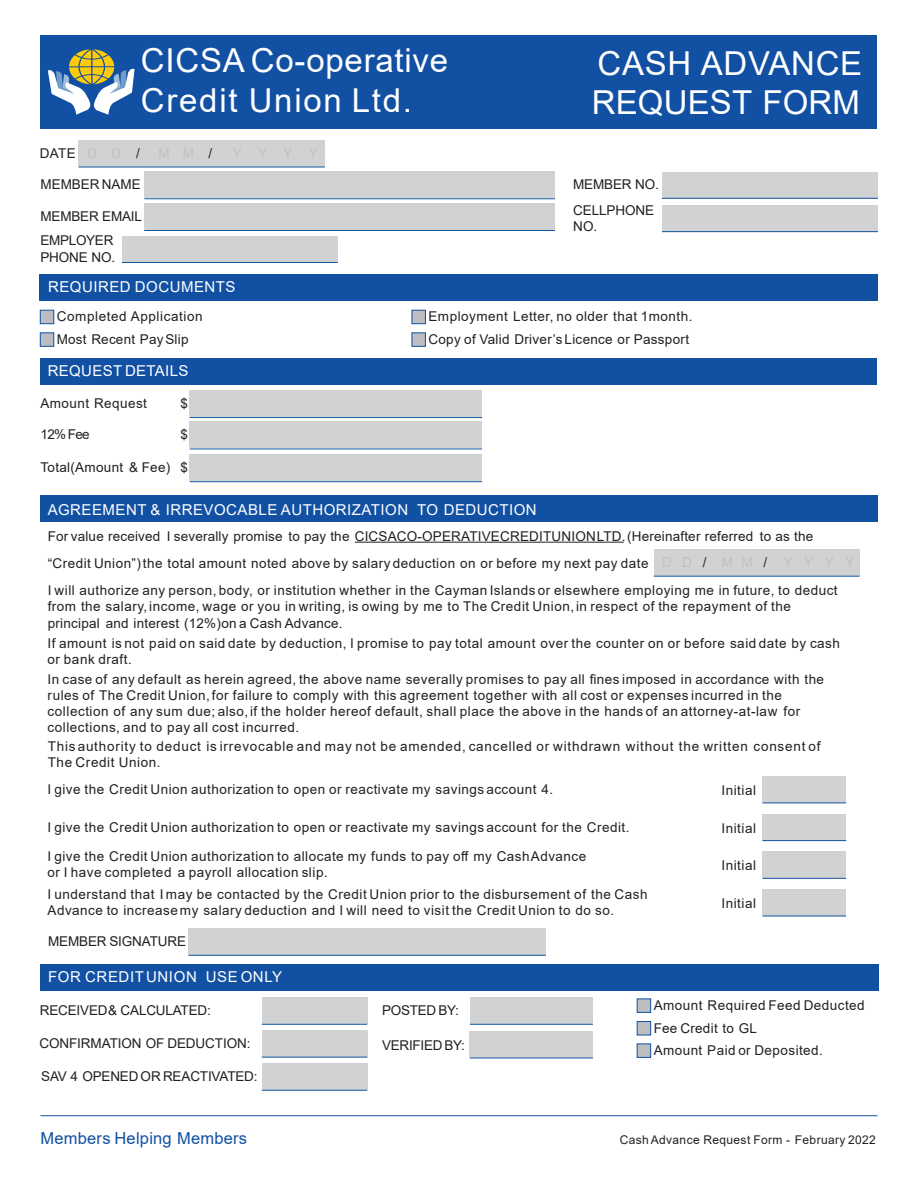
<style>
.page{position:relative;width:918px;height:1188px;background:#fff}
.page>*{position:absolute;margin:0;border:0;box-sizing:border-box;transform-origin:0 0}
.t1{font:33px/39.6px "Arial";letter-spacing:.025em;color:#fff}
.t2{font:33px/39.6px "Arial";letter-spacing:.005em;color:#fff}
.t3{font:16.5px "Arial";letter-spacing:.015em;color:#1150a3}
.t4{font:15px "Arial";letter-spacing:.035em;color:#fff}
.t5{font:13.5px/16.2px "Arial";letter-spacing:.035em;color:#231f20}
.t6{font:13.5px/16.2px "Arial";letter-spacing:.06em;color:#231f20}
.t7{font:13.5px "Arial";letter-spacing:-.01em;color:#231f20}
.t8{font:13.5px/16.2px "Arial";letter-spacing:-.005em;color:#231f20}
.t9{font:13.5px/16.2px "Arial";letter-spacing:-.02em;color:#231f20}
.t10{font:13.5px "Arial";letter-spacing:-.015em;color:#231f20}
.t11{font:13.5px "Arial";letter-spacing:.015em;color:#231f20}
.t12{font:13.5px "Arial";color:#231f20}
.t13{font:12px "Arial";letter-spacing:.03em;color:#231f20}
.s1{color:rgb(35 31 32/.1)}
</style>
<div class="page">
<hr style="left:40px;top:1115px;width:838px;height:1px;background:#1055a2">
<div style="left:144px;top:171px;width:411px;height:27px;background:#d1d2d4"></div>
<hr style="left:144px;top:198px;width:411px;height:1px;background:#1055a2">
<div style="left:662px;top:172px;width:216px;height:27px;background:#d1d2d4"></div>
<hr style="left:662px;top:198px;width:216px;height:1px;background:#1055a2">
<div style="left:40px;top:310px;width:14px;height:14px;background:#bcbdc0;border:1px solid #1150a3"></div>
<div style="left:79px;top:140px;width:246px;height:27px;background:#d1d2d4"></div>
<hr style="left:79px;top:167px;width:246px;height:1px;background:#1055a2">
<div style="left:40px;top:35px;width:837px;height:94px;background:#1150a3"></div>
<svg style="left:48px;top:49px;width:87px;height:66px"></svg>
<div style="left:40px;top:358px;width:837px;height:27px;background:#1150a3"></div>
<div style="left:40px;top:495px;width:838px;height:27px;background:#1150a3"></div>
<hr style="left:355px;top:542px;width:269px;height:1px;background:#231f20">
<div style="left:189px;top:928px;width:357px;height:27px;background:#d1d2d4"></div>
<hr style="left:189px;top:955px;width:357px;height:1px;background:#1055a2">
<div style="left:190px;top:390px;width:292px;height:27px;background:#d1d2d4"></div>
<hr style="left:190px;top:417px;width:292px;height:1px;background:#1055a2">
<div style="left:190px;top:421px;width:292px;height:27px;background:#d1d2d4"></div>
<hr style="left:190px;top:449px;width:292px;height:1px;background:#1055a2">
<div style="left:190px;top:454px;width:292px;height:27px;background:#d1d2d4"></div>
<hr style="left:190px;top:481px;width:292px;height:1px;background:#1055a2">
<div style="left:654px;top:549px;width:206px;height:27px;background:#d1d2d4"></div>
<hr style="left:654px;top:576px;width:206px;height:1px;background:#1055a2">
<div style="left:763px;top:776px;width:83px;height:27px;background:#d1d2d4"></div>
<hr style="left:763px;top:803px;width:83px;height:1px;background:#1055a2">
<div style="left:763px;top:814px;width:83px;height:27px;background:#d1d2d4"></div>
<hr style="left:763px;top:840px;width:83px;height:1px;background:#1055a2">
<div style="left:763px;top:851px;width:83px;height:27px;background:#d1d2d4"></div>
<hr style="left:763px;top:878px;width:83px;height:1px;background:#1055a2">
<div style="left:763px;top:889px;width:83px;height:27px;background:#d1d2d4"></div>
<hr style="left:763px;top:916px;width:83px;height:1px;background:#1055a2">
<div style="left:40px;top:274px;width:838px;height:27px;background:#1150a3"></div>
<div style="left:40px;top:332px;width:14px;height:15px;background:#bcbdc0;border:1px solid #1150a3"></div>
<div style="left:412px;top:310px;width:14px;height:14px;background:#bcbdc0;border:1px solid #1150a3"></div>
<div style="left:412px;top:332px;width:14px;height:15px;background:#bcbdc0;border:1px solid #1150a3"></div>
<div style="left:40px;top:964px;width:838px;height:27px;background:#1150a3"></div>
<div style="left:262px;top:997px;width:105px;height:27px;background:#d1d2d4"></div>
<hr style="left:262px;top:1024px;width:105px;height:1px;background:#1055a2">
<div style="left:262px;top:1030px;width:105px;height:27px;background:#d1d2d4"></div>
<hr style="left:262px;top:1057px;width:105px;height:1px;background:#1055a2">
<div style="left:262px;top:1063px;width:105px;height:27px;background:#d1d2d4"></div>
<hr style="left:262px;top:1090px;width:105px;height:1px;background:#1055a2">
<div style="left:470px;top:997px;width:123px;height:27px;background:#d1d2d4"></div>
<hr style="left:470px;top:1024px;width:123px;height:1px;background:#1055a2">
<div style="left:470px;top:1031px;width:123px;height:27px;background:#d1d2d4"></div>
<hr style="left:470px;top:1058px;width:123px;height:1px;background:#1055a2">
<div style="left:144px;top:203px;width:411px;height:27px;background:#d1d2d4"></div>
<hr style="left:144px;top:230px;width:411px;height:1px;background:#1055a2">
<div style="left:662px;top:205px;width:216px;height:27px;background:#d1d2d4"></div>
<hr style="left:662px;top:231px;width:216px;height:1px;background:#1055a2">
<div style="left:122px;top:236px;width:216px;height:27px;background:#d1d2d4"></div>
<hr style="left:122px;top:262px;width:216px;height:1px;background:#1055a2">
<div style="left:637px;top:999px;width:14px;height:14px;background:#bcbdc0;border:1px solid #1150a3"></div>
<div style="left:637px;top:1021px;width:14px;height:14px;background:#bcbdc0;border:1px solid #1150a3"></div>
<div style="left:637px;top:1044px;width:14px;height:14px;background:#bcbdc0;border:1px solid #1150a3"></div>
<h1 class="t1" style="left:141px;top:44px;width:309px">CICSA Co-operative<br>Credit Union Ltd.</h1>
<p class="t5" style="left:40px;top:146px;width:101px">DATE <span class="s1">D D</span> /</p>
<h1 class="t2" style="left:592px;top:46px;width:272px">CASH ADVANCE<br>REQUEST FORM</h1>
<p class="t12" style="left:40px;top:179px;width:102px">MEMBER NAME</p>
<p class="t7" style="left:573px;top:179px;width:87px">MEMBER NO.</p>
<p class="t10" style="left:40px;top:211px;width:103px">MEMBER EMAIL</p>
<p class="t8" style="left:573px;top:203px;width:83px">CELLPHONE<br>NO.</p>
<p class="t9" style="left:40px;top:234px;width:76px">EMPLOYER<br>PHONE NO.</p>
<p class="t4" style="left:48px;top:281px;width:189px">REQUIRED DOCUMENTS</p>
<p class="t5" style="left:57px;top:310px;width:147px">Completed Application</p>
<p class="t11" style="left:57px;top:334px;width:133px">Most Recent Pay Slip</p>
<p class="t4" style="left:48px;top:365px;width:142px">REQUEST DETAILS</p>
<p class="t5" style="left:41px;top:397px;width:108px">Amount Request</p>
<p class="t5" style="left:180px;top:396px;width:9px">$</p>
<p class="t5" style="left:41px;top:428px;width:51px">12% Fee</p>
<p class="t5" style="left:180px;top:428px;width:9px">$</p>
<p class="t5" style="left:41px;top:460px;width:149px">Total(Amount &amp; Fee) $</p>
<p class="t5" style="left:428px;top:306px;width:266px;line-height:22.6px">Employment Letter, no older that 1month.<br>Copy of Valid Driver’s Licence or Passport</p>
<p class="t4" style="left:48px;top:504px;width:491px">AGREEMENT &amp; IRREVOCABLE AUTHORIZATION TO DEDUCTION</p>
<p class="t5" style="left:48px;top:524px;width:792px;line-height:27px">For value received I severally promise to pay the CICSA CO-OPERATIVE CREDIT UNION LTD. (Hereinafter referred to as the “Credit Union”) the total amount noted above by salary deduction on or before my next pay date<br>I will authorize any person, body, or institution whether in the Cayman Islands or elsewhere employing me in future, to deduct</p>
<p class="t5" style="left:48px;top:600px;width:745px">from the salary, income, wage or you in writing, is owing by me to The Credit Union, in respect of the repayment of the principal and interest (12%) on a Cash Advance.</p>
<p class="t5" style="left:47px;top:637px;width:794px">If amount is not paid on said date by deduction, I promise to pay total amount over the counter on or before said date by cash or bank draft.</p>
<p class="t5" style="left:48px;top:672px;width:778px">In case of any default as herein agreed, the above name severally promises to pay all fines imposed in accordance with the rules of The Credit Union, for failure to comply with this agreement together with all cost or expenses incurred in the collection of any sum due; also, if the holder hereof default, shall place the above in the hands of an attorney-at-law for collections, and to pay all cost incurred.</p>
<p class="t6" style="left:48px;top:740px;width:774px">This authority to deduct is irrevocable and may not be amended, cancelled or withdrawn without the written consent of<br>The Credit Union.</p>
<p class="t5" style="left:47px;top:782px;width:507px">I give the Credit Union authorization to open or reactivate my savings account 4.</p>
<p class="t5" style="left:721px;top:783px;width:36px">Initial</p>
<p class="t5" style="left:48px;top:820px;width:584px">I give the Credit Union authorization to open or reactivate my savings account for the Credit.</p>
<p class="t5" style="left:721px;top:821px;width:36px">Initial</p>
<p class="t5" style="left:48px;top:850px;width:540px">I give the Credit Union authorization to allocate my funds to pay off my Cash Advance or I have completed a payroll allocation slip.</p>
<p class="t5" style="left:721px;top:859px;width:36px">Initial</p>
<p class="t5" style="left:48px;top:887px;width:602px">I understand that I may be contacted by the Credit Union prior to the disbursement of the Cash<br>Advance to increase my salary deduction and I will need to visit the Credit Union to do so.</p>
<p class="t5" style="left:721px;top:896px;width:36px">Initial</p>
<p class="t7" style="left:48px;top:936px;width:139px">MEMBER SIGNATURE</p>
<p class="t4" style="left:48px;top:971px;width:236px">FOR CREDIT UNION USE ONLY</p>
<p class="t10" style="left:40px;top:1005px;width:173px">RECEIVED &amp; CALCULATED:</p>
<p class="t8" style="left:39px;top:1036px;width:213px">CONFIRMATION OF DEDUCTION:</p>
<p class="t7" style="left:41px;top:1071px;width:218px">SAV 4 OPENED OR REACTIVATED:</p>
<p class="t9" style="left:382px;top:1004px;width:78px">POSTED BY:</p>
<p class="t9" style="left:382px;top:1038px;width:84px">VERIFIED BY:</p>
<p class="t5" style="left:654px;top:995px;width:213px;line-height:22.5px">Amount Required Feed Deducted<br>Fee Credit to GL<br>Amount Paid or Deposited.</p>
<p class="t3" style="left:40px;top:1132px;width:208px">Members Helping Members</p>
<p class="t13" style="left:620px;top:1135px;width:258px">Cash Advance Request Form - February 2022</p>
</div>
